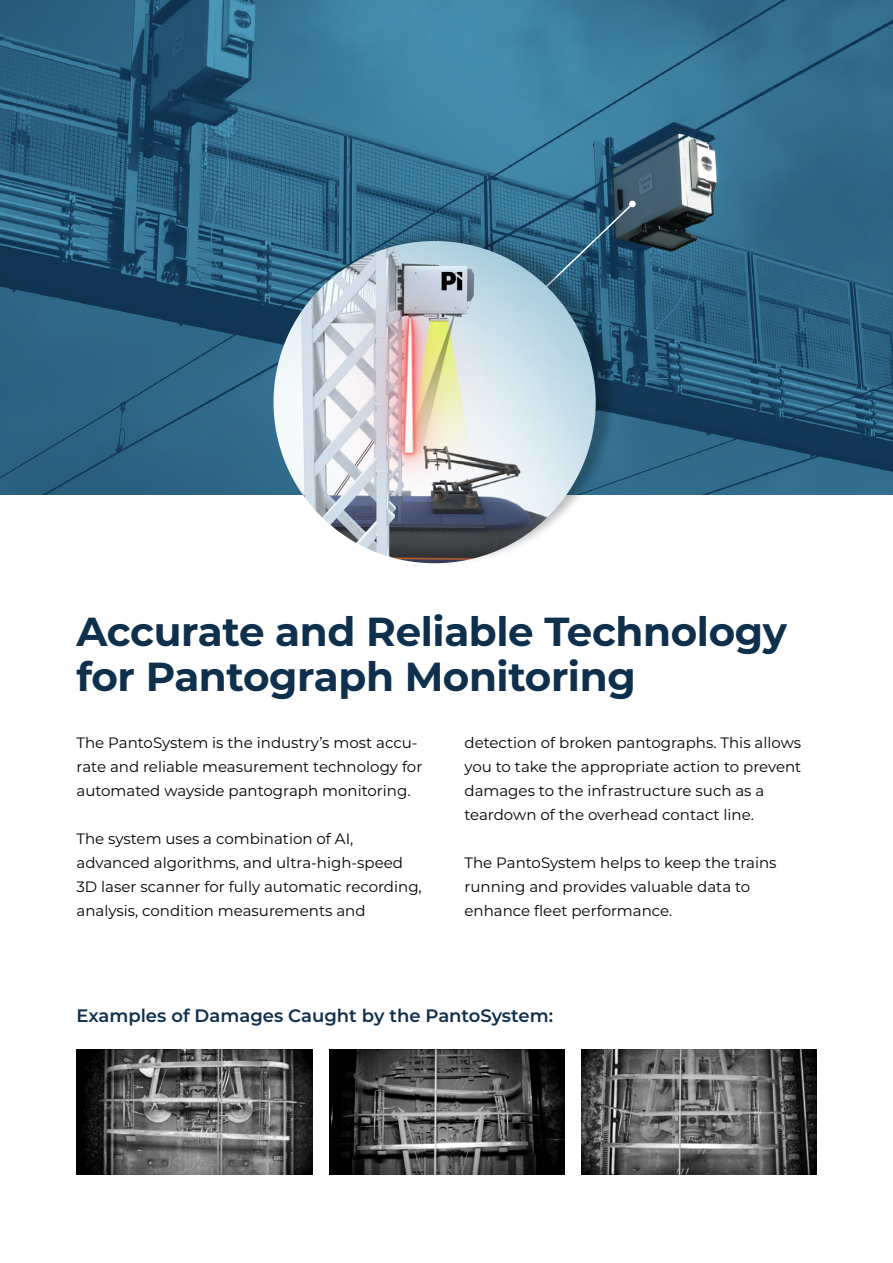
<style>
.page{position:relative;width:893px;height:1263px;background:#fff}
.page>*{position:absolute;margin:0;border:0;box-sizing:border-box;transform-origin:0 0}
.t1{font:700 40.5px/45px "Montserrat";letter-spacing:-.01em;color:#0f304d}
.t2{font:600 18px "Montserrat";color:#0f304d}
.t3{font:15px/24px "Montserrat";color:#000}
</style>
<div class="page">
<img style="left:0;top:0;width:893px;height:494px">
<img style="left:76px;top:1050px;width:237px;height:124px">
<img style="left:582px;top:1050px;width:234px;height:124px">
<img style="left:330px;top:1050px;width:234px;height:124px">
<svg style="left:526px;top:202px;width:108px;height:104px;background:#2e5d79"></svg>
<div style="left:629px;top:201px;width:7px;height:6px;background:#fff;border-radius:50%"></div>
<div style="left:279px;top:227px;width:338px;height:339px;background:#000;opacity:.25"></div>
<img style="left:273px;top:241px;width:323px;height:322px;border-radius:161px">
<h1 class="t1" style="left:76px;top:607px;width:712px">Accurate and Reliable Technology for Pantograph Monitoring</h1>
<p class="t3" style="left:464px;top:730px;width:338px">detection of broken pantographs. This allows you to take the appropriate action to prevent damages to the infrastructure such as a teardown of the overhead contact line.</p>
<p class="t3" style="left:464px;top:850px;width:314px">The PantoSystem helps to keep the trains running and provides valuable data to enhance fleet performance.</p>
<p class="t3" style="left:76px;top:730px;width:347px">The PantoSystem is the industry’s most accu&shy;rate and reliable measurement technology for automated wayside pantograph monitoring.</p>
<p class="t3" style="left:76px;top:826px;width:347px">The system uses a combination of AI, advanced algorithms, and ultra-high-speed 3D laser scanner for fully automatic recording, analysis, condition measurements and</p>
<p class="t2" style="left:76px;top:1003px;width:478px">Examples of Damages Caught by the PantoSystem:</p>
</div>
